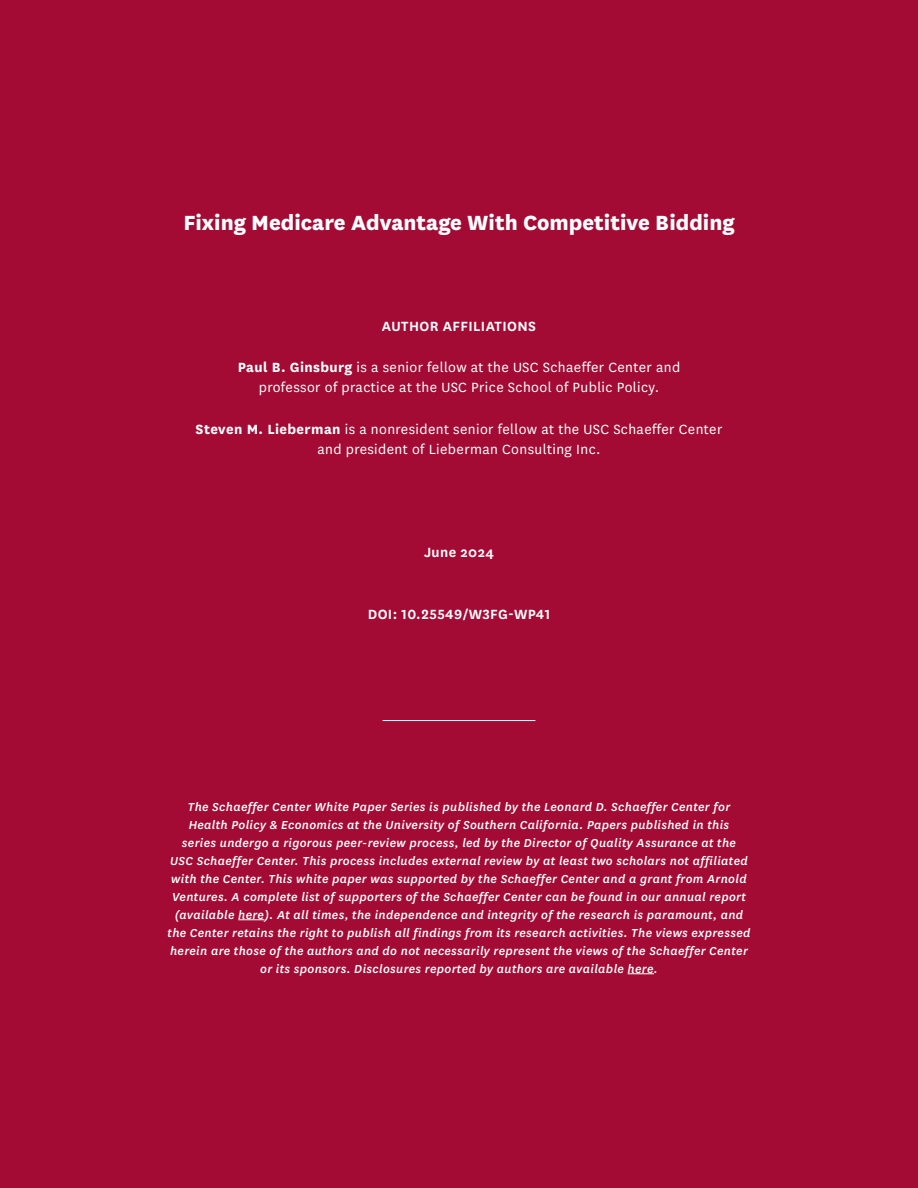
<style>
.page{position:relative;width:918px;height:1188px;background:#fff}
.page>*{position:absolute;margin:0;border:0;box-sizing:border-box;transform-origin:0 0}
.t1{font:800 24px "National";color:#fff}
.t2{font:15.6px/20.5px "National";letter-spacing:.025em;color:#fff;text-align:center}
.t3{font:600 15.6px "National";letter-spacing:.025em;color:#fff}
.t4{font:italic 500 13.5px/18px "National";letter-spacing:.025em;color:#fff;text-align:center}
.s1{font-weight:700}
</style>
<div class="page">
<div style="left:0;top:0;width:917px;height:1188px;background:#a30b35"></div>
<hr style="left:383px;top:720px;width:152px;height:1px;background:#fff">
<svg style="left:238px;top:919px;width:26px;height:1px"></svg>
<svg style="left:628px;top:973px;width:26px;height:1px"></svg>
<h1 class="t1" style="left:183px;top:205px;width:553px">Fixing Medicare Advantage With Competitive Bidding</h1>
<p class="t3" style="left:382px;top:315px;width:156px">AUTHOR AFFILIATIONS</p>
<p class="t2" style="left:238px;top:356px;width:444px"><span class="s1">Paul B. Ginsburg</span> is a senior fellow at the USC Schaeffer Center and professor of practice at the USC Price School of Public Policy.</p>
<p class="t2" style="left:196px;top:418px;width:528px"><span class="s1">Steven M. Lieberman</span> is a nonresident senior fellow at the USC Schaeffer Center and president of Lieberman Consulting Inc.</p>
<p class="t3" style="left:424px;top:542px;width:71px">June 2024</p>
<p class="t3" style="left:368px;top:604px;width:184px">DOI: 10.25549/W3FG-WP41</p>
<p class="t4" style="left:168px;top:798px;width:584px">The Schaeffer Center White Paper Series is published by the Leonard D. Schaeffer Center for Health Policy &amp; Economics at the University of Southern California. Papers published in this<br>series undergo a rigorous peer-review process, led by the Director of Quality Assurance at the<br>USC Schaeffer Center. This process includes external review by at least two scholars not affiliated with the Center. This white paper was supported by the Schaeffer Center and a grant from Arnold Ventures. A complete list of supporters of the Schaeffer Center can be found in our annual report (available here). At all times, the independence and integrity of the research is paramount, and the Center retains the right to publish all findings from its research activities. The views expressed herein are those of the authors and do not necessarily represent the views of the Schaeffer Center or its sponsors. Disclosures reported by authors are available here.</p>
</div>
